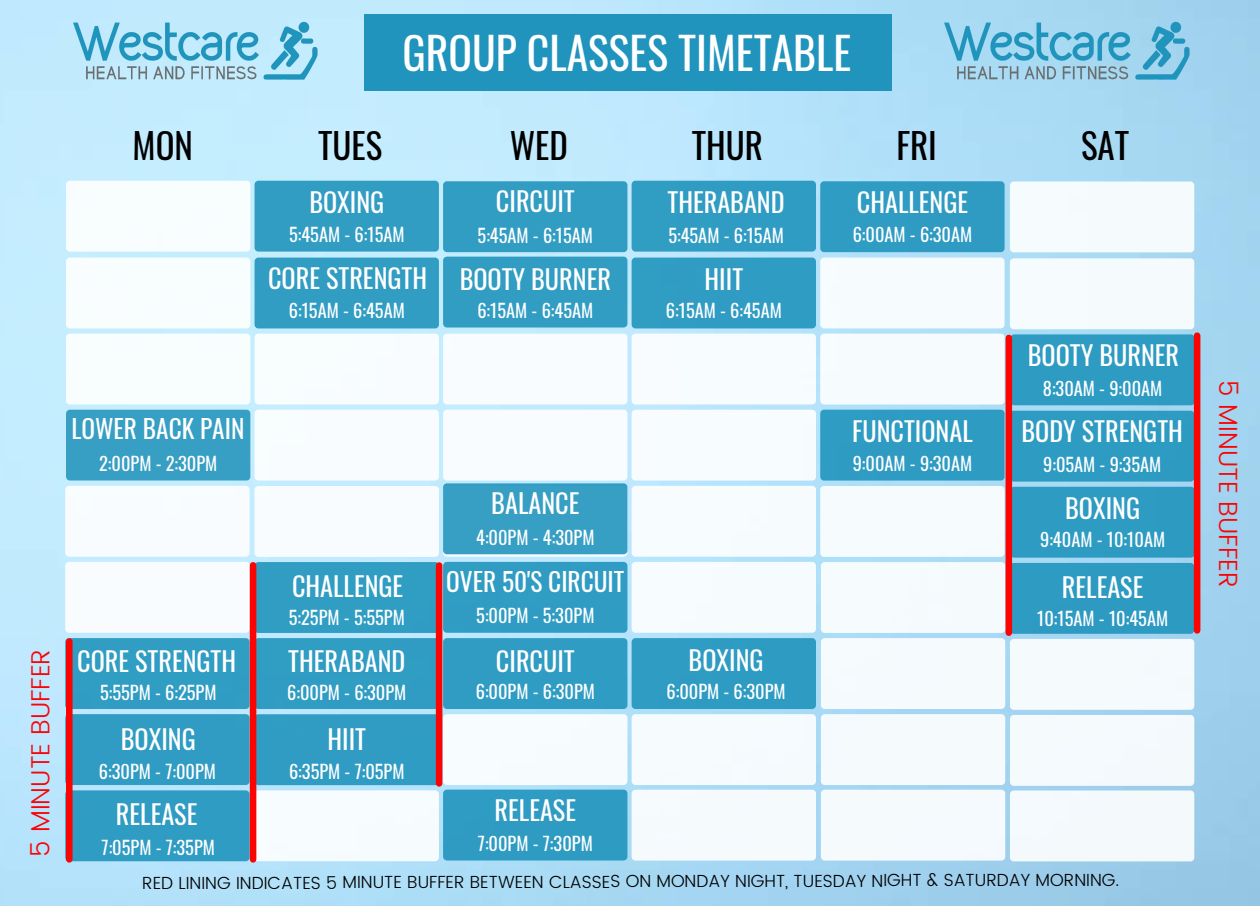
<style>
.page{position:relative;width:1260px;height:906px;background:#fff}
.page>*{position:absolute;margin:0;border:0;box-sizing:border-box;transform-origin:0 0}
.t1{font:43.75px "Oswald";color:#fff}
.t2{font:35px "Oswald";color:#000}
.t3{font:26.25px "Oswald";color:#fff}
.t4{font:300 26.25px "Poppins";color:#fa0404}
.t5{font:25.38px "Oswald";color:#fff}
.t6{font:18.38px "Oswald";color:#fff}
.t7{font:300 17.5px "Poppins";letter-spacing:-.005em;color:#000}
</style>
<div class="page">
<img style="left:0;top:0;width:1260px;height:906px">
<div style="left:66px;top:181px;width:184px;height:70px;background:#f8fdfe;border-radius:4px"></div>
<div style="left:66px;top:257px;width:184px;height:71px;background:#f8fdfe;border-radius:4px"></div>
<div style="left:255px;top:486px;width:184px;height:71px;background:#f8fcfe;border-radius:4px"></div>
<div style="left:255px;top:562px;width:184px;height:71px;background:#309dc3;border-radius:4px"></div>
<div style="left:255px;top:638px;width:184px;height:71px;background:#309cc3;border-radius:4px"></div>
<div style="left:632px;top:333px;width:184px;height:71px;background:#f7fcfe;border-radius:4px"></div>
<div style="left:632px;top:257px;width:184px;height:71px;background:#309cc3;border-radius:4px"></div>
<div style="left:632px;top:409px;width:184px;height:71px;background:#f7fcfe;border-radius:4px"></div>
<div style="left:1010px;top:181px;width:184px;height:71px;background:#f5fbfd;border-radius:4px"></div>
<div style="left:1010px;top:411px;width:184px;height:70px;background:#2e9bc2;border-radius:4px"></div>
<div style="left:1010px;top:258px;width:184px;height:71px;background:#f5fbfd;border-radius:4px"></div>
<div style="left:1010px;top:639px;width:184px;height:71px;background:#f5fafd;border-radius:4px"></div>
<div style="left:1010px;top:715px;width:184px;height:71px;background:#f4fafd;border-radius:4px"></div>
<div style="left:1010px;top:790px;width:184px;height:71px;background:#f4f9fc;border-radius:4px"></div>
<div style="left:632px;top:181px;width:184px;height:70px;background:#309cc3;border-radius:4px"></div>
<div style="left:820px;top:257px;width:185px;height:71px;background:#f6fbfe;border-radius:4px"></div>
<div style="left:821px;top:562px;width:184px;height:71px;background:#f5fbfd;border-radius:4px"></div>
<div style="left:821px;top:638px;width:184px;height:71px;background:#f5fafd;border-radius:4px"></div>
<div style="left:821px;top:714px;width:184px;height:71px;background:#f5fafd;border-radius:4px"></div>
<div style="left:821px;top:789px;width:184px;height:71px;background:#f5fafd;border-radius:4px"></div>
<div style="left:364px;top:14px;width:528px;height:77px;background:#2094bd"></div>
<div style="left:255px;top:181px;width:184px;height:70px;background:#319dc3;border-radius:4px"></div>
<div style="left:255px;top:257px;width:184px;height:71px;background:#319dc3;border-radius:4px"></div>
<img style="left:65px;top:13px;width:259px;height:72px">
<div style="left:65px;top:638px;width:185px;height:71px;background:#309dc3;border-radius:4px"></div>
<div style="left:632px;top:638px;width:184px;height:71px;background:#2f9bc3;border-radius:4px"></div>
<div style="left:1010px;top:487px;width:185px;height:70px;background:#2e9bc2;border-radius:4px"></div>
<div style="left:1010px;top:563px;width:184px;height:71px;background:#2e9ac2;border-radius:4px"></div>
<div style="left:65px;top:714px;width:185px;height:71px;background:#309cc3;border-radius:4px"></div>
<div style="left:65px;top:790px;width:185px;height:71px;background:#2f9cc3;border-radius:4px"></div>
<div style="left:66px;top:333px;width:184px;height:71px;background:#f8fdfe;border-radius:4px"></div>
<div style="left:443px;top:486px;width:184px;height:70px;background:#bfe0ed;border-radius:4px"></div>
<div style="left:820px;top:486px;width:185px;height:71px;background:#f6fbfe;border-radius:4px"></div>
<div style="left:255px;top:714px;width:184px;height:71px;background:#309cc3;border-radius:4px"></div>
<div style="left:443px;top:333px;width:184px;height:71px;background:#f8fcfe;border-radius:4px"></div>
<div style="left:443px;top:409px;width:184px;height:71px;background:#f8fcfe;border-radius:4px"></div>
<div style="left:65px;top:486px;width:185px;height:70px;background:#f8fcfe;border-radius:4px"></div>
<div style="left:65px;top:562px;width:185px;height:71px;background:#f8fcfe;border-radius:4px"></div>
<div style="left:255px;top:333px;width:184px;height:71px;background:#f8fdfe;border-radius:4px"></div>
<div style="left:255px;top:409px;width:184px;height:71px;background:#f8fcfe;border-radius:4px"></div>
<div style="left:632px;top:486px;width:184px;height:70px;background:#f7fcfe;border-radius:4px"></div>
<div style="left:632px;top:562px;width:184px;height:71px;background:#f6fbfe;border-radius:4px"></div>
<div style="left:632px;top:714px;width:184px;height:71px;background:#f6fbfe;border-radius:4px"></div>
<div style="left:632px;top:789px;width:184px;height:71px;background:#f5fafd;border-radius:4px"></div>
<div style="left:443px;top:714px;width:184px;height:71px;background:#f7fcfe;border-radius:4px"></div>
<div style="left:255px;top:790px;width:184px;height:71px;background:#f7fcfe;border-radius:4px"></div>
<div style="left:443px;top:181px;width:184px;height:71px;background:#319dc3;border-radius:4px"></div>
<div style="left:443px;top:257px;width:184px;height:70px;background:#319dc3;border-radius:4px"></div>
<div style="left:443px;top:638px;width:184px;height:71px;background:#2f9cc3;border-radius:4px"></div>
<div style="left:443px;top:789px;width:184px;height:71px;background:#2f9bc3;border-radius:4px"></div>
<div style="left:820px;top:181px;width:185px;height:71px;background:#2f9bc3;border-radius:4px"></div>
<div style="left:820px;top:409px;width:185px;height:71px;background:#2e9bc3;border-radius:4px"></div>
<div style="left:1010px;top:334px;width:185px;height:71px;background:#2e9bc2;border-radius:4px"></div>
<img style="left:937px;top:13px;width:259px;height:71px">
<div style="left:820px;top:333px;width:185px;height:71px;background:#f6fbfe;border-radius:4px"></div>
<div style="left:443px;top:483px;width:184px;height:71px;background:#369fc3;border-radius:4px"></div>
<div style="left:66px;top:409px;width:184px;height:71px;background:#369fc3;border-radius:4px"></div>
<div style="left:250px;top:565px;width:6px;height:294px;background:#fa0404"></div>
<div style="left:1194px;top:336px;width:6px;height:294px;background:#fa0404"></div>
<div style="left:1006px;top:338px;width:6px;height:294px;background:#fa0404"></div>
<div style="left:436px;top:565px;width:6px;height:218px;background:#fa0404"></div>
<div style="left:66px;top:641px;width:7px;height:218px;background:#fa0404"></div>
<div style="left:443px;top:562px;width:184px;height:71px;background:#309cc3;border-radius:4px"></div>
<p class="t1" style="left:402px;top:19px;width:451px">GROUP CLASSES TIMETABLE</p>
<p class="t4" style="left:25px;top:856px;width:209px;rotate:-90deg">5 MINUTE BUFFER</p>
<p class="t2" style="left:133px;top:118px;width:62px">MON</p>
<p class="t2" style="left:318px;top:118px;width:66px">TUES</p>
<p class="t2" style="left:510px;top:118px;width:60px">WED</p>
<p class="t2" style="left:692px;top:118px;width:73px">THUR</p>
<p class="t2" style="left:896px;top:118px;width:42px">FRI</p>
<p class="t2" style="left:1081px;top:118px;width:50px">SAT</p>
<p class="t3" style="left:309px;top:181px;width:76px">BOXING</p>
<p class="t6" style="left:289px;top:220px;width:117px">5:45AM - 6:15AM</p>
<p class="t3" style="left:268px;top:258px;width:161px">CORE STRENGTH</p>
<p class="t6" style="left:289px;top:296px;width:118px">6:15AM - 6:45AM</p>
<p class="t3" style="left:496px;top:181px;width:80px">CIRCUIT</p>
<p class="t6" style="left:478px;top:221px;width:117px">5:45AM - 6:15AM</p>
<p class="t3" style="left:460px;top:259px;width:153px">BOOTY BURNER</p>
<p class="t6" style="left:477px;top:296px;width:118px">6:15AM - 6:45AM</p>
<p class="t3" style="left:668px;top:181px;width:119px">THERABAND</p>
<p class="t6" style="left:668px;top:221px;width:117px">5:45AM - 6:15AM</p>
<p class="t3" style="left:705px;top:259px;width:40px">HIIT</p>
<p class="t6" style="left:666px;top:296px;width:118px">6:15AM - 6:45AM</p>
<p class="t3" style="left:857px;top:181px;width:113px">CHALLENGE</p>
<p class="t6" style="left:853px;top:220px;width:121px">6:00AM - 6:30AM</p>
<p class="t3" style="left:1028px;top:335px;width:153px">BOOTY BURNER</p>
<p class="t6" style="left:1043px;top:374px;width:121px">8:30AM - 9:00AM</p>
<p class="t5" style="left:71px;top:409px;width:175px">LOWER BACK PAIN</p>
<p class="t6" style="left:99px;top:449px;width:120px">2:00PM - 2:30PM</p>
<p class="t3" style="left:852px;top:410px;width:122px">FUNCTIONAL</p>
<p class="t6" style="left:853px;top:449px;width:121px">9:00AM - 9:30AM</p>
<p class="t3" style="left:1022px;top:411px;width:163px">BODY STRENGTH</p>
<p class="t6" style="left:1043px;top:450px;width:120px">9:05AM - 9:35AM</p>
<p class="t3" style="left:491px;top:483px;width:90px">BALANCE</p>
<p class="t6" style="left:476px;top:523px;width:120px">4:00PM - 4:30PM</p>
<p class="t3" style="left:1065px;top:488px;width:76px">BOXING</p>
<p class="t6" style="left:1040px;top:525px;width:127px">9:40AM - 10:10AM</p>
<p class="t3" style="left:292px;top:565px;width:113px">CHALLENGE</p>
<p class="t6" style="left:289px;top:603px;width:117px">5:25PM - 5:55PM</p>
<p class="t5" style="left:446px;top:562px;width:180px">OVER 50'S CIRCUIT</p>
<p class="t6" style="left:476px;top:601px;width:120px">5:00PM - 5:30PM</p>
<p class="t3" style="left:1062px;top:567px;width:83px">RELEASE</p>
<p class="t6" style="left:1037px;top:604px;width:133px">10:15AM - 10:45AM</p>
<p class="t3" style="left:77px;top:640px;width:161px">CORE STRENGTH</p>
<p class="t6" style="left:100px;top:678px;width:118px">5:55PM - 6:25PM</p>
<p class="t3" style="left:288px;top:640px;width:119px">THERABAND</p>
<p class="t6" style="left:287px;top:678px;width:121px">6:00PM - 6:30PM</p>
<p class="t3" style="left:496px;top:640px;width:80px">CIRCUIT</p>
<p class="t6" style="left:476px;top:677px;width:121px">6:00PM - 6:30PM</p>
<p class="t3" style="left:689px;top:639px;width:76px">BOXING</p>
<p class="t6" style="left:667px;top:677px;width:121px">6:00PM - 6:30PM</p>
<p class="t3" style="left:121px;top:718px;width:76px">BOXING</p>
<p class="t3" style="left:328px;top:718px;width:40px">HIIT</p>
<p class="t6" style="left:99px;top:756px;width:119px">6:30PM - 7:00PM</p>
<p class="t6" style="left:289px;top:756px;width:117px">6:35PM - 7:05PM</p>
<p class="t3" style="left:116px;top:793px;width:83px">RELEASE</p>
<p class="t6" style="left:102px;top:832px;width:115px">7:05PM - 7:35PM</p>
<p class="t3" style="left:495px;top:790px;width:83px">RELEASE</p>
<p class="t6" style="left:478px;top:829px;width:116px">7:00PM - 7:30PM</p>
<p class="t7" style="left:142px;top:871px;width:979px">RED LINING INDICATES 5 MINUTE BUFFER BETWEEN CLASSES ON MONDAY NIGHT, TUESDAY NIGHT &amp; SATURDAY MORNING.</p>
<p class="t4" style="left:1244px;top:380px;width:209px;rotate:90deg">5 MINUTE BUFFER</p>
</div>
